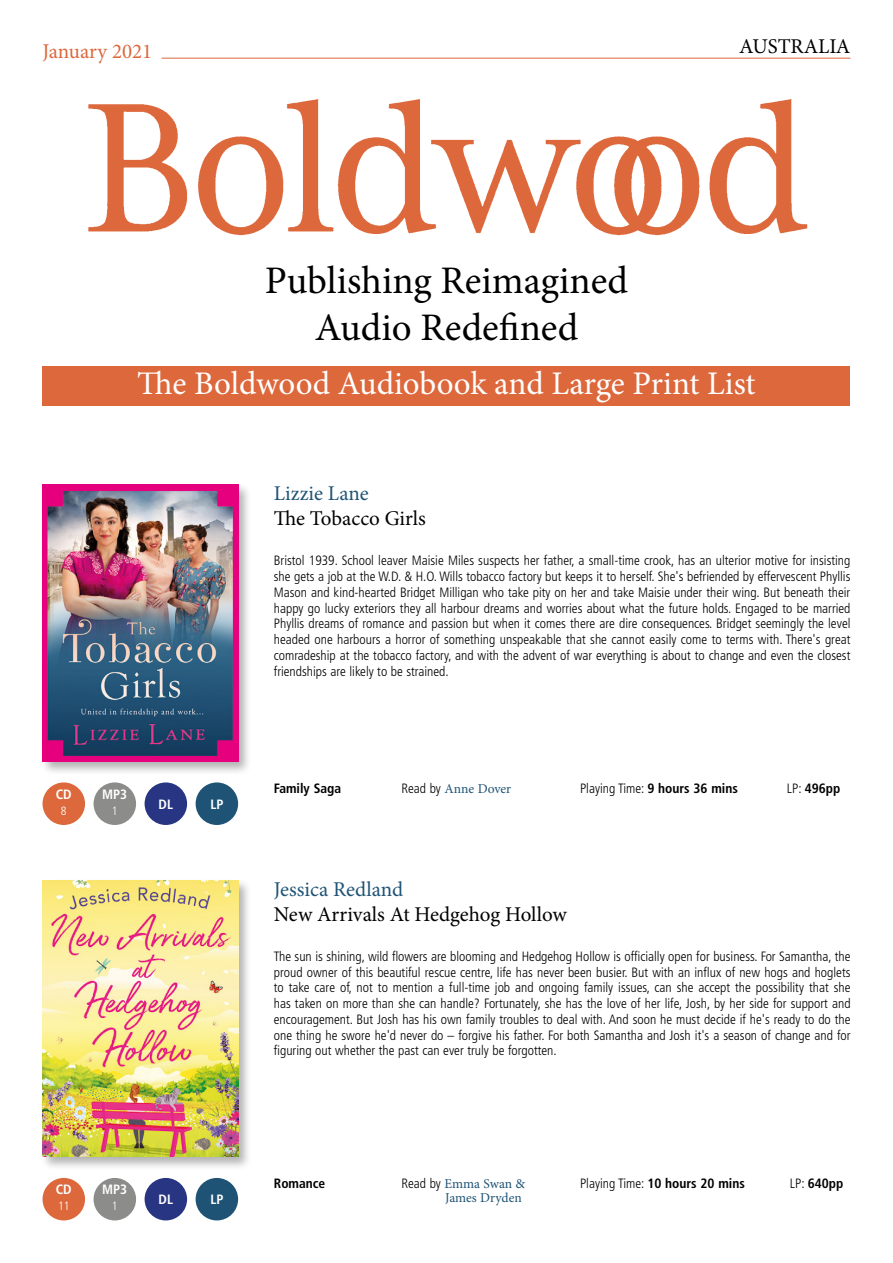
<style>
.page{position:relative;width:893px;height:1263px;background:#fff}
.page>*{position:absolute;margin:0;border:0;box-sizing:border-box;transform-origin:0 0}
.t1{font:39px/46.8px "Minion Pro";color:#000;text-align:center}
.t2{font:33px "Minion Pro";letter-spacing:-.005em;color:#fff}
.t3{font:21px "Minion Pro";color:#000}
.t4{font:21px "Minion Pro";color:#1f5375}
.t5{font:21px "Minion Pro";color:#dd683c}
.t6{font:300 condensed 13.5px/15.8px "Frutiger LT";color:#000;text-align:justify}
.t7{font:700 condensed 13.5px "Frutiger LT";color:#000}
.t8{font:13.5px "Minion Pro";color:#1f5375}
.t9{font:700 condensed 13.5px "Frutiger LT";color:#fff}
.t10{font:300 condensed 12px "Frutiger LT";color:#fff}
.s1{font-family:"Frutiger LT";font-weight:300;font-stretch:condensed;color:#000}
.s2{font-weight:700}
.s3{font-weight:300}
</style>
<div class="page">
<img style="left:88px;top:99px;width:720px;height:137px">
<div style="left:43px;top:366px;width:807px;height:40px;background:#dd683c"></div>
<div style="left:40px;top:482px;width:212px;height:293px;background:#000;opacity:.3"></div>
<img style="left:43px;top:485px;width:195px;height:276px">
<div style="left:40px;top:878px;width:212px;height:293px;background:#000;opacity:.3"></div>
<img style="left:43px;top:880px;width:195px;height:277px">
<div style="left:43px;top:782px;width:42px;height:43px;background:#dd683c;border-radius:50%"></div>
<div style="left:94px;top:782px;width:42px;height:43px;background:#8c8c8b;border-radius:50%"></div>
<div style="left:196px;top:782px;width:42px;height:43px;background:#1f5375;border-radius:50%"></div>
<div style="left:196px;top:1178px;width:42px;height:42px;background:#1f5375;border-radius:50%"></div>
<div style="left:145px;top:782px;width:42px;height:43px;background:#283583;border-radius:50%"></div>
<div style="left:145px;top:1178px;width:42px;height:42px;background:#283583;border-radius:50%"></div>
<div style="left:43px;top:1178px;width:42px;height:42px;background:#dd683c;border-radius:50%"></div>
<div style="left:94px;top:1178px;width:42px;height:42px;background:#8c8c8b;border-radius:50%"></div>
<hr style="left:162px;top:58px;width:688px;height:1px;background:#dd683c">
<h3 class="t5" style="left:43px;top:37px;width:111px">January 2021</h3>
<h3 class="t3" style="left:739px;top:33px;width:113px">AUSTRALIA</h3>
<h1 class="t1" style="left:265px;top:258px;width:365px">Publishing Reimagined<br>Audio Redefined</h1>
<h2 class="t2" style="left:137px;top:362px;width:620px">The Boldwood Audiobook and Large Print List</h2>
<p class="t9" style="left:56px;top:786px;width:18px">CD</p>
<p class="t10" style="left:61px;top:804px;width:7px">8</p>
<p class="t9" style="left:102px;top:786px;width:27px">MP3</p>
<p class="t10" style="left:112px;top:804px;width:7px">1</p>
<p class="t9" style="left:159px;top:796px;width:16px">DL</p>
<p class="t9" style="left:210px;top:796px;width:15px">LP</p>
<p class="t9" style="left:56px;top:1182px;width:18px">CD</p>
<p class="t10" style="left:58px;top:1199px;width:13px">11</p>
<p class="t9" style="left:102px;top:1182px;width:27px">MP3</p>
<p class="t10" style="left:112px;top:1199px;width:7px">1</p>
<p class="t9" style="left:159px;top:1192px;width:16px">DL</p>
<p class="t9" style="left:210px;top:1192px;width:15px">LP</p>
<h3 class="t4" style="left:274px;top:479px;width:96px">Lizzie Lane</h3>
<h3 class="t3" style="left:274px;top:504px;width:153px">The Tobacco Girls</h3>
<p class="t6" style="left:274px;top:553px;width:578px">Bristol 1939. School leaver Maisie Miles suspects her father, a small-time crook, has an ulterior motive for insisting she gets a job at the W.D. &amp; H.O. Wills tobacco factory but keeps it to herself. She's befriended by effervescent Phyllis Mason and kind-hearted Bridget Milligan who take pity on her and take Maisie under their wing. But beneath their happy go lucky exteriors they all harbour dreams and worries about what the future holds. Engaged to be married Phyllis dreams of romance and passion but when it comes there are dire consequences. Bridget seemingly the level headed one harbours a horror of something unspeakable that she cannot easily come to terms with. There's great comradeship at the tobacco factory, and with the advent of war everything is about to change and even the closest friendships are likely to be strained.</p>
<p class="t7" style="left:274px;top:780px;width:69px">Family Saga</p>
<p class="t8" style="left:401px;top:779px;width:111px"><span class="s1">Read by</span> Anne Dover</p>
<p class="t6" style="left:580px;top:780px;width:159px">Playing Time: <span class="s2">9 hours 36 mins</span></p>
<p class="t7" style="left:787px;top:780px;width:55px"><span class="s3">LP:</span> 496pp</p>
<h3 class="t4" style="left:274px;top:875px;width:131px">Jessica Redland</h3>
<h3 class="t3" style="left:274px;top:900px;width:294px">New Arrivals At Hedgehog Hollow</h3>
<p class="t6" style="left:274px;top:948px;width:578px">The sun is shining, wild flowers are blooming and Hedgehog Hollow is officially open for business. For Samantha, the proud owner of this beautiful rescue centre, life has never been busier. But with an influx of new hogs and hoglets to take care of, not to mention a full-time job and ongoing family issues, can she accept the possibility that she has taken on more than she can handle? Fortunately, she has the love of her life, Josh, by her side for support and encouragement. But Josh has his own family troubles to deal with. And soon he must decide if he's ready to do the one thing he swore he'd never do – forgive his father. For both Samantha and Josh it's a season of change and for figuring out whether the past can ever truly be forgotten.</p>
<p class="t7" style="left:274px;top:1175px;width:53px">Romance</p>
<p class="t8" style="left:401px;top:1175px;width:125px"><span class="s1">Read by</span> Emma Swan &amp;</p>
<p class="t7" style="left:580px;top:1175px;width:166px"><span class="s3">Playing Time:</span> 10 hours 20 mins</p>
<p class="t7" style="left:790px;top:1175px;width:55px"><span class="s3">LP:</span> 640pp</p>
<p class="t8" style="left:445px;top:1189px;width:78px">James Dryden</p>
</div>
